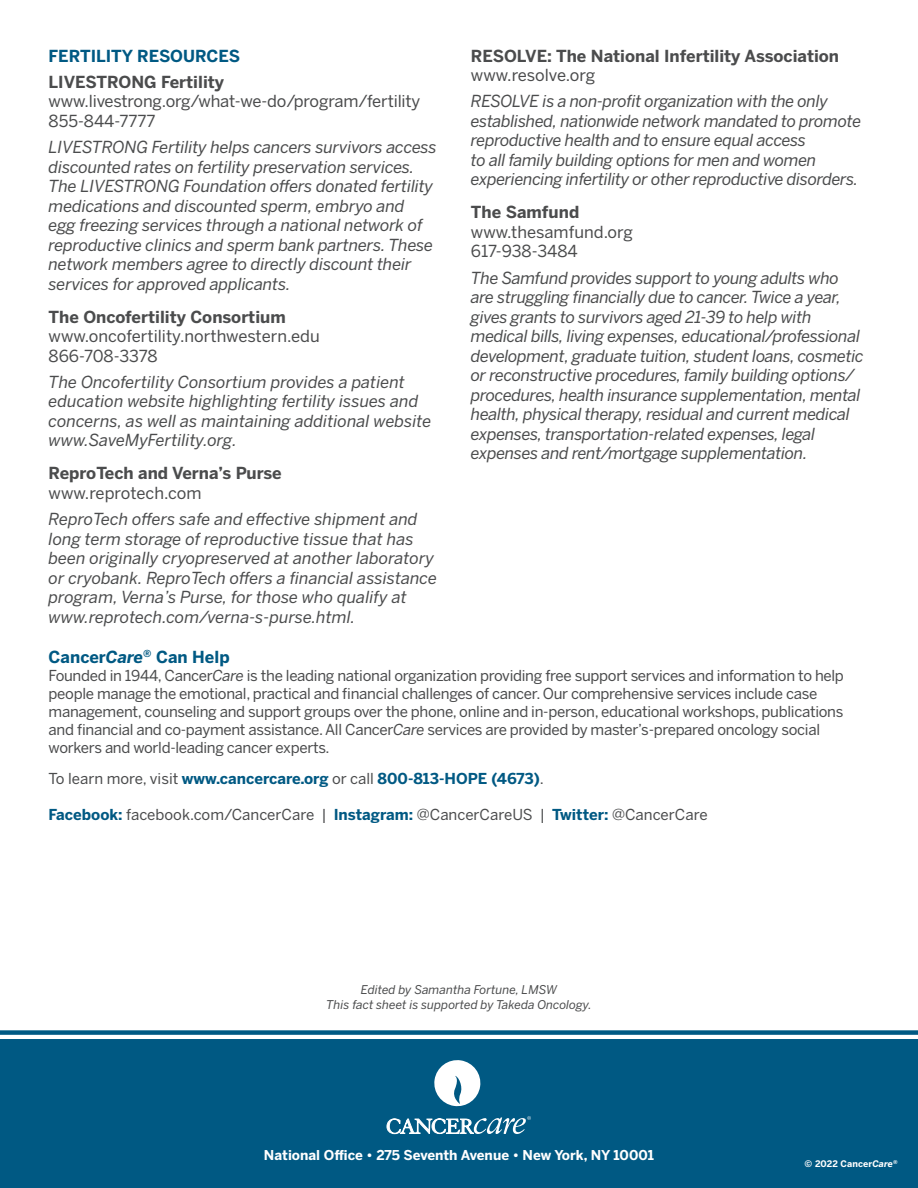
<style>
.page{position:relative;width:918px;height:1188px;background:#fff}
.page>*{position:absolute;margin:0;border:0;box-sizing:border-box;transform-origin:0 0}
.Leadder{font:italic 16.5px/19.5px "Benton Sans";letter-spacing:-.02em;color:#4b4c4d}
.Leadder-2{font:italic 16.5px/19.5px "Benton Sans";color:#4b4c4d}
.Leadder-3{font:16.5px "Benton Sans";letter-spacing:-.005em;color:#4b4c4d}
.Leadder-4{font:700 16.5px "Benton Sans";color:#4b4c4d}
.Leadder-5{font:700 16.5px "Benton Sans";color:#005983}
.Leadder-6{font:15px/18px "Benton Sans";letter-spacing:-.02em;color:#4b4c4d}
.Leadder-7{font:15px "Benton Sans";color:#4b4c4d}
.Leadder-8{font:700 15px "Benton Sans";color:#005983}
.t1{font:700 13.5px "Benton Sans";color:#fff}
.Leadder-9{font:italic 12px/15px "Benton Sans";color:#4b4c4d;text-align:center}
.Leadder-10{font:700 9px "Benton Sans";letter-spacing:.01em;color:#fff}
.s1{font-style:italic}
.s2{font-weight:400;color:#4b4c4d}
.s3{font-weight:700;color:#005983}
</style>
<div class="page">
<div style="left:0;top:1040px;width:918px;height:148px;background:#005983"></div>
<svg style="left:434px;top:1060px;width:47px;height:47px"></svg>
<svg style="left:387px;top:1116px;width:144px;height:18px"></svg>
<div style="left:0;top:1030px;width:918px;height:5px;background:#005983"></div>
<p class="Leadder-5" style="left:49px;top:46px;width:193px">FERTILITY RESOURCES</p>
<p class="Leadder-4" style="left:49px;top:72px;width:177px">LIVESTRONG Fertility</p>
<p class="Leadder-3" style="left:49px;top:92px;width:373px">www.livestrong.org/what-we-do/program/fertility</p>
<p class="Leadder-3" style="left:49px;top:111px;width:108px">855-844-7777</p>
<p class="Leadder" style="left:49px;top:138px;width:390px">LIVESTRONG Fertility helps cancers survivors access discounted rates on fertility preservation services.<br>The LIVESTRONG Foundation offers donated fertility medications and discounted sperm, embryo and<br>egg freezing services through a national network of reproductive clinics and sperm bank partners. These network members agree to directly discount their services for approved applicants.</p>
<p class="Leadder-4" style="left:49px;top:307px;width:239px">The Oncofertility Consortium</p>
<p class="Leadder-3" style="left:49px;top:326px;width:273px">www.oncofertility.northwestern.edu</p>
<p class="Leadder-3" style="left:49px;top:346px;width:111px">866-708-3378</p>
<p class="Leadder-2" style="left:49px;top:372px;width:384px">The Oncofertility Consortium provides a patient education website highlighting fertility issues and concerns, as well as maintaining additional website www.SaveMyFertility.org.</p>
<p class="Leadder-4" style="left:49px;top:463px;width:235px">ReproTech and Verna’s Purse</p>
<p class="Leadder-3" style="left:49px;top:483px;width:155px">www.reprotech.com</p>
<p class="Leadder-2" style="left:49px;top:510px;width:390px">ReproTech offers safe and effective shipment and long term storage of reproductive tissue that has been originally cryopreserved at another laboratory or cryobank. ReproTech offers a financial assistance program, Verna’s Purse, for those who qualify at www.reprotech.com/verna-s-purse.html.</p>
<p class="Leadder-4" style="left:471px;top:46px;width:370px">RESOLVE: The National Infertility Association</p>
<p class="Leadder-3" style="left:471px;top:65px;width:126px">www.resolve.org</p>
<p class="Leadder" style="left:471px;top:92px;width:392px">RESOLVE is a non-profit organization with the only established, nationwide network mandated to promote reproductive health and to ensure equal access<br>to all family building options for men and women experiencing infertility or other reproductive disorders.</p>
<p class="Leadder-4" style="left:471px;top:202px;width:110px">The Samfund</p>
<p class="Leadder-3" style="left:471px;top:222px;width:164px">www.thesamfund.org</p>
<p class="Leadder-3" style="left:471px;top:242px;width:108px">617‑938‑3484</p>
<p class="Leadder" style="left:471px;top:268px;width:394px">The Samfund provides support to young adults who are struggling financially due to cancer. Twice a year, gives grants to survivors aged 21-39 to help with medical bills, living expenses, educational/professional development, graduate tuition, student loans, cosmetic or reconstructive procedures, family building options/ procedures, health insurance supplementation, mental health, physical therapy, residual and current medical expenses, transportation-related expenses, legal expenses and rent/mortgage supplementation.</p>
<p class="Leadder-5" style="left:49px;top:647px;width:183px">Cancer<span class="s1">Care</span><sup>®</sup> Can Help</p>
<p class="Leadder-6" style="left:49px;top:666px;width:797px">Founded in 1944, Cancer<span class="s1">Care</span> is the leading national organization providing free support services and information to help people manage the emotional, practical and financial challenges of cancer. Our comprehensive services include case management, counseling and support groups over the phone, online and in-person, educational workshops, publications and financial and co-payment assistance. All Cancer<span class="s1">Care</span> services are provided by master’s-prepared oncology social workers and world-leading cancer experts.</p>
<p class="Leadder-8" style="left:49px;top:770px;width:497px"><span class="s2">To learn more, visit</span> www.cancercare.org <span class="s2">or call</span> 800-813-HOPE (4673)<span class="s2">.</span></p>
<p class="Leadder-7" style="left:49px;top:806px;width:661px"><span class="s3">Facebook:</span> facebook.com/CancerCare | <span class="s3">Instagram:</span> @CancerCareUS | <span class="s3">Twitter:</span> @CancerCare</p>
<p class="Leadder-9" style="left:326px;top:983px;width:267px">Edited by Samantha Fortune, LMSW<br>This fact sheet is supported by Takeda Oncology.</p>
<p class="t1" style="left:264px;top:1147px;width:392px">National Office • 275 Seventh Avenue • New York, NY 10001</p>
<p class="Leadder-10" style="left:805px;top:1158px;width:95px">© 2022 Cancer<span class="s1">Care</span><sup>®</sup></p>
</div>
